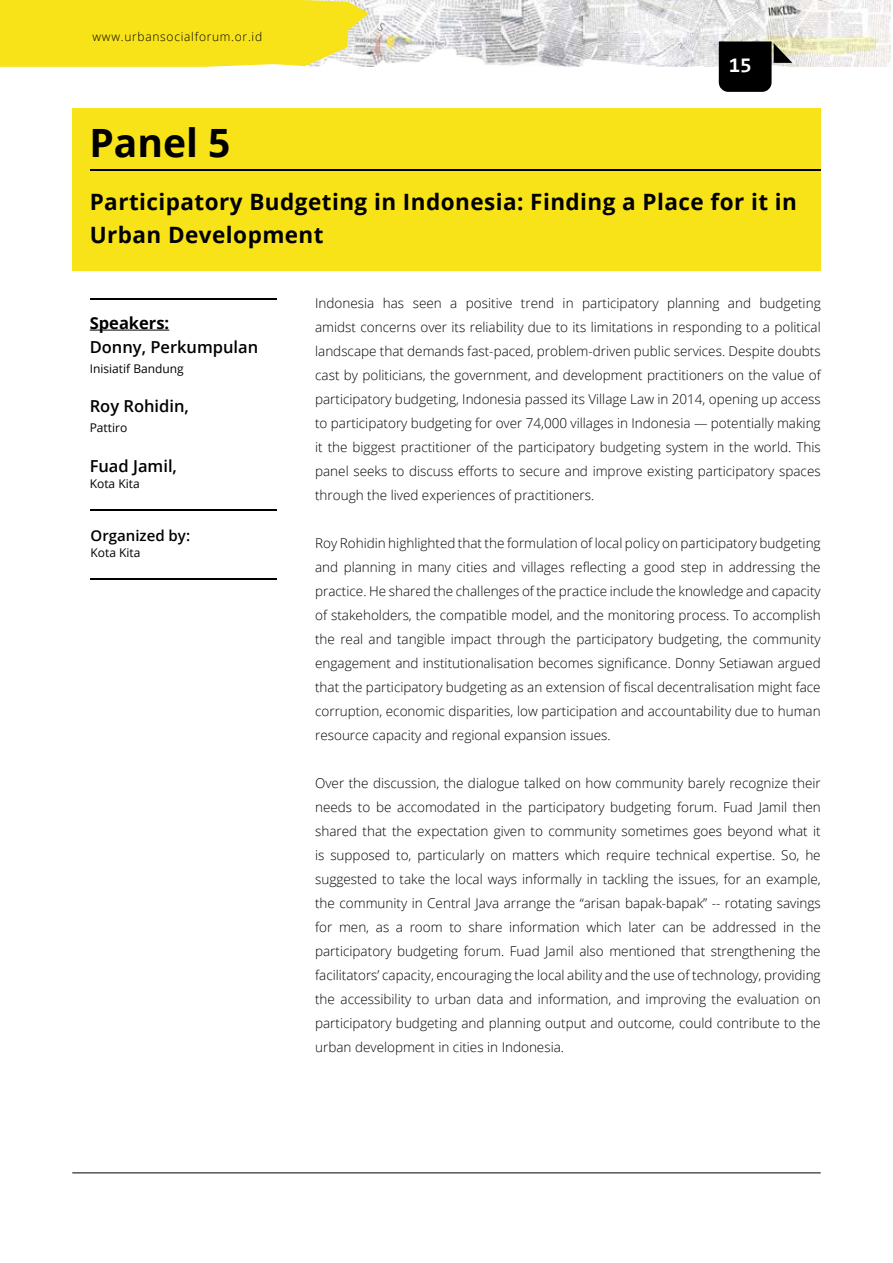
<style>
.page{position:relative;width:893px;height:1263px;background:#fff}
.page>*{position:absolute;margin:0;border:0;box-sizing:border-box;transform-origin:0 0}
.t1{font:700 39px "Open Sans";color:#000}
.t2{font:700 22.5px/33px "Open Sans";letter-spacing:.02em;color:#000}
.t3{font:700 21px "Consolas";color:#fff}
.t4{font:600 16.5px "Open Sans";color:#000}
.t5{font:700 16.5px "Open Sans";color:#000}
.t6{font:600 15px "Open Sans";color:#000}
.t7{font:300 13.5px/24px "Open Sans";color:#000;text-align:justify}
.t8{font:12px "Open Sans";color:#000}
.t9{font:300 12px "Open Sans";letter-spacing:.06em;color:#000}
</style>
<div class="page">
<img style="left:369px;top:0;width:521px;height:66px">
<hr style="left:72px;top:1172px;width:749px;height:1px;background:#000">
<svg style="left:719px;top:41px;width:73px;height:51px;background:#3c3c39"></svg>
<svg style="left:0;top:0;width:369px;height:67px;background:#f6e327"></svg>
<div style="left:72px;top:108px;width:749px;height:162px;background:#f8e319"></div>
<hr style="left:90px;top:169px;width:731px;height:2px;background:#000">
<hr style="left:90px;top:298px;width:186px;height:2px;background:#000">
<hr style="left:90px;top:509px;width:186px;height:2px;background:#000">
<hr style="left:90px;top:330px;width:79px;height:1px;background:#000">
<hr style="left:90px;top:578px;width:186px;height:2px;background:#000">
<p class="t9" style="left:93px;top:28px;width:171px">www.urbansocialforum.or.id</p>
<h1 class="t1" style="left:89px;top:115px;width:143px">Panel 5</h1>
<h3 class="t3" style="left:729px;top:56px;width:25px">15</h3>
<h2 class="t2" style="left:90px;top:185px;width:709px">Participatory Budgeting in Indonesia: Finding a Place for it in<br>Urban Development</h2>
<p class="t5" style="left:90px;top:311px;width:81px">Speakers:</p>
<p class="t4" style="left:90px;top:335px;width:170px">Donny, Perkumpulan</p>
<p class="t8" style="left:90px;top:360px;width:96px">Inisiatif Bandung</p>
<p class="t4" style="left:90px;top:395px;width:101px">Roy Rohidin,</p>
<p class="t8" style="left:90px;top:419px;width:39px">Pattiro</p>
<p class="t4" style="left:90px;top:454px;width:89px">Fuad Jamil,</p>
<p class="t8" style="left:90px;top:475px;width:51px">Kota Kita</p>
<p class="t6" style="left:91px;top:525px;width:101px">Organized by:</p>
<p class="t8" style="left:91px;top:544px;width:51px">Kota Kita</p>
<p class="t7" style="left:315px;top:291px;width:507px">Indonesia has seen a positive trend in participatory planning and budgeting amidst concerns over its reliability due to its limitations in responding to a political landscape that demands fast-paced, problem-driven public services. Despite doubts cast by politicians, the government, and development practitioners on the value of participatory budgeting, Indonesia passed its Village Law in 2014, opening up access to participatory budgeting for over 74,000 villages in Indonesia — potentially making it the biggest practitioner of the participatory budgeting system in the world. This panel seeks to discuss efforts to secure and improve existing participatory spaces through the lived experiences of practitioners.</p>
<p class="t7" style="left:315px;top:531px;width:507px">Roy Rohidin highlighted that the formulation of local policy on participatory budgeting and planning in many cities and villages reflecting a good step in addressing the practice. He shared the challenges of the practice include the knowledge and capacity of stakeholders, the compatible model, and the monitoring process. To accomplish the real and tangible impact through the participatory budgeting, the community engagement and institutionalisation becomes significance. Donny Setiawan argued that the participatory budgeting as an extension of fiscal decentralisation might face corruption, economic disparities, low participation and accountability due to human resource capacity and regional expansion issues.</p>
<p class="t7" style="left:315px;top:771px;width:507px">Over the discussion, the dialogue talked on how community barely recognize their needs to be accomodated in the participatory budgeting forum. Fuad Jamil then shared that the expectation given to community sometimes goes beyond what it is supposed to, particularly on matters which require technical expertise. So, he suggested to take the local ways informally in tackling the issues, for an example, the community in Central Java arrange the “arisan bapak-bapak” -- rotating savings for men, as a room to share information which later can be addressed in the participatory budgeting forum. Fuad Jamil also mentioned that strengthening the facilitators’ capacity, encouraging the local ability and the use of technology, providing the accessibility to urban data and information, and improving the evaluation on participatory budgeting and planning output and outcome, could contribute to the urban development in cities in Indonesia.</p>
</div>
